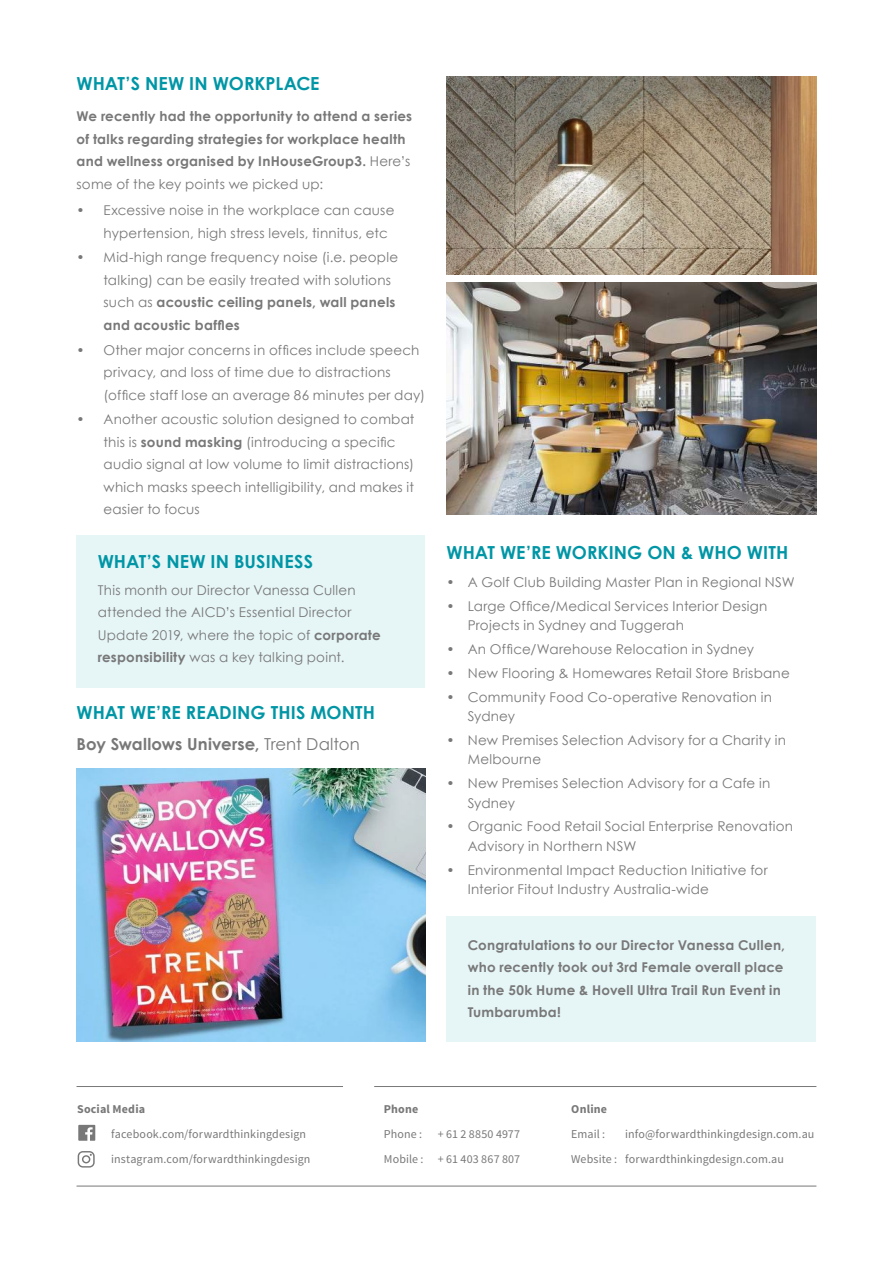
<style>
.page{position:relative;width:893px;height:1263px;background:#fff}
.page>*{position:absolute;margin:0;border:0;box-sizing:border-box;transform-origin:0 0}
.t1{font:700 18px "Century Gothic";color:#0096a6}
.t2{font:700 16.5px "Century Gothic";letter-spacing:.005em;color:#787878}
.t3{font:13.5px/22.5px "Century Gothic";letter-spacing:.015em;color:#787878}
.t4{font:700 13.5px/22.5px "Century Gothic";letter-spacing:.015em;color:#787878}
.t5{font:12px/25px "Source Sans Pro";letter-spacing:.01em;color:#787878}
.t6{font:700 12px "Source Sans Pro";letter-spacing:.015em;color:#787878}
.s1{font-weight:400}
.s2{font-weight:700}
</style>
<div class="page">
<div style="left:77px;top:535px;width:348px;height:153px;background:#e6f5f6"></div>
<div style="left:446px;top:916px;width:370px;height:126px;background:#e6f5f6"></div>
<hr style="left:77px;top:1186px;width:739px;height:1px;background:#787878">
<hr style="left:77px;top:1086px;width:266px;height:1px;background:#787878">
<hr style="left:374px;top:1086px;width:442px;height:1px;background:#787878">
<svg style="left:78px;top:1125px;width:17px;height:16px"></svg>
<svg style="left:78px;top:1151px;width:17px;height:16px"></svg>
<img style="left:446px;top:77px;width:370px;height:197px">
<img style="left:446px;top:282px;width:370px;height:232px">
<img style="left:77px;top:768px;width:348px;height:274px">
<h1 class="t1" style="left:77px;top:76px;width:245px">WHAT’S NEW IN WORKPLACE</h1>
<p class="t4" style="left:77px;top:106px;width:337px">We recently had the opportunity to attend a series of talks regarding strategies for workplace health and wellness organised by InHouseGroup3. <span class="s1">Here’s some of the key points we picked up:</span></p>
<p class="t3" style="left:104px;top:200px;width:292px;text-indent:-27px">• Excessive noise in the workplace can cause hypertension, high stress levels, tinnitus, etc</p>
<p class="t3" style="left:104px;top:248px;width:296px;text-indent:-27px">• Mid-high range frequency noise (i.e. people talking) can be easily treated with solutions such as <span class="s2">acoustic ceiling panels, wall panels and acoustic baffles</span></p>
<p class="t3" style="left:104px;top:340px;width:323px;text-indent:-27px">• Other major concerns in offices include speech privacy, and loss of time due to distractions (office staff lose an average 86 minutes per day)</p>
<p class="t3" style="left:104px;top:409px;width:312px;text-indent:-27px">• Another acoustic solution designed to combat this is <span class="s2">sound masking</span> (introducing a specific audio signal at low volume to limit distractions) which masks speech intelligibility, and makes it easier to focus</p>
<h1 class="t1" style="left:98px;top:554px;width:217px">WHAT’S NEW IN BUSINESS</h1>
<p class="t3" style="left:98px;top:580px;width:284px">This month our Director Vanessa Cullen attended the AICD’s Essential Director Update 2019, where the topic of <span class="s2">corporate responsibility</span> was a key talking point.</p>
<h1 class="t1" style="left:77px;top:705px;width:300px">WHAT WE’RE READING THIS MONTH</h1>
<p class="t2" style="left:77px;top:737px;width:285px">Boy Swallows Universe, <span class="s1">Trent Dalton</span></p>
<h1 class="t1" style="left:446px;top:545px;width:343px">WHAT WE’RE WORKING ON &amp; WHO WITH</h1>
<p class="t3" style="left:446px;top:572px;width:350px">• A Golf Club Building Master Plan in Regional NSW</p>
<p class="t3" style="left:468px;top:597px;width:301px;line-height:19.5px;text-indent:-21px">• Large Office/Medical Services Interior Design<br>Projects in Sydney and Tuggerah</p>
<p class="t3" style="left:446px;top:639px;width:309px">• An Office/Warehouse Relocation in Sydney</p>
<p class="t3" style="left:446px;top:663px;width:345px">• New Flooring &amp; Homewares Retail Store Brisbane</p>
<p class="t3" style="left:468px;top:688px;width:306px;line-height:19.5px;text-indent:-21px">• Community Food Co-operative Renovation in<br>Sydney</p>
<p class="t3" style="left:468px;top:731px;width:320px;line-height:19.5px;text-indent:-21px">• New Premises Selection Advisory for a Charity in<br>Melbourne</p>
<p class="t3" style="left:468px;top:775px;width:304px;line-height:19.5px;text-indent:-21px">• New Premises Selection Advisory for a Cafe in<br>Sydney</p>
<p class="t3" style="left:468px;top:818px;width:327px;line-height:19.5px;text-indent:-21px">• Organic Food Retail Social Enterprise Renovation<br>Advisory in Northern NSW</p>
<p class="t3" style="left:468px;top:861px;width:302px;line-height:19.5px;text-indent:-21px">• Environmental Impact Reduction Initiative for<br>Interior Fitout Industry Australia-wide</p>
<p class="t4" style="left:468px;top:935px;width:319px">Congratulations to our Director Vanessa Cullen, who recently took out 3rd Female overall place in the 50k Hume &amp; Hovell Ultra Trail Run Event in Tumbarumba!</p>
<p class="t6" style="left:77px;top:1102px;width:69px">Social Media</p>
<p class="t5" style="left:111px;top:1123px;width:201px">facebook.com/forwardthinkingdesign instagram.com/forwardthinkingdesign</p>
<p class="t6" style="left:384px;top:1102px;width:36px">Phone</p>
<p class="t5" style="left:384px;top:1123px;width:40px">Phone :</p>
<p class="t5" style="left:384px;top:1123px;width:138px;text-align:right">+ 61 2 8850 4977<br>Mobile : + 61 403 867 807</p>
<p class="t6" style="left:571px;top:1102px;width:37px">Online</p>
<p class="t5" style="left:571px;top:1123px;width:35px">Email :</p>
<p class="t5" style="left:571px;top:1123px;width:245px;text-indent:54px">info@forwardthinkingdesign.com.au<br>Website : forwardthinkingdesign.com.au</p>
</div>
